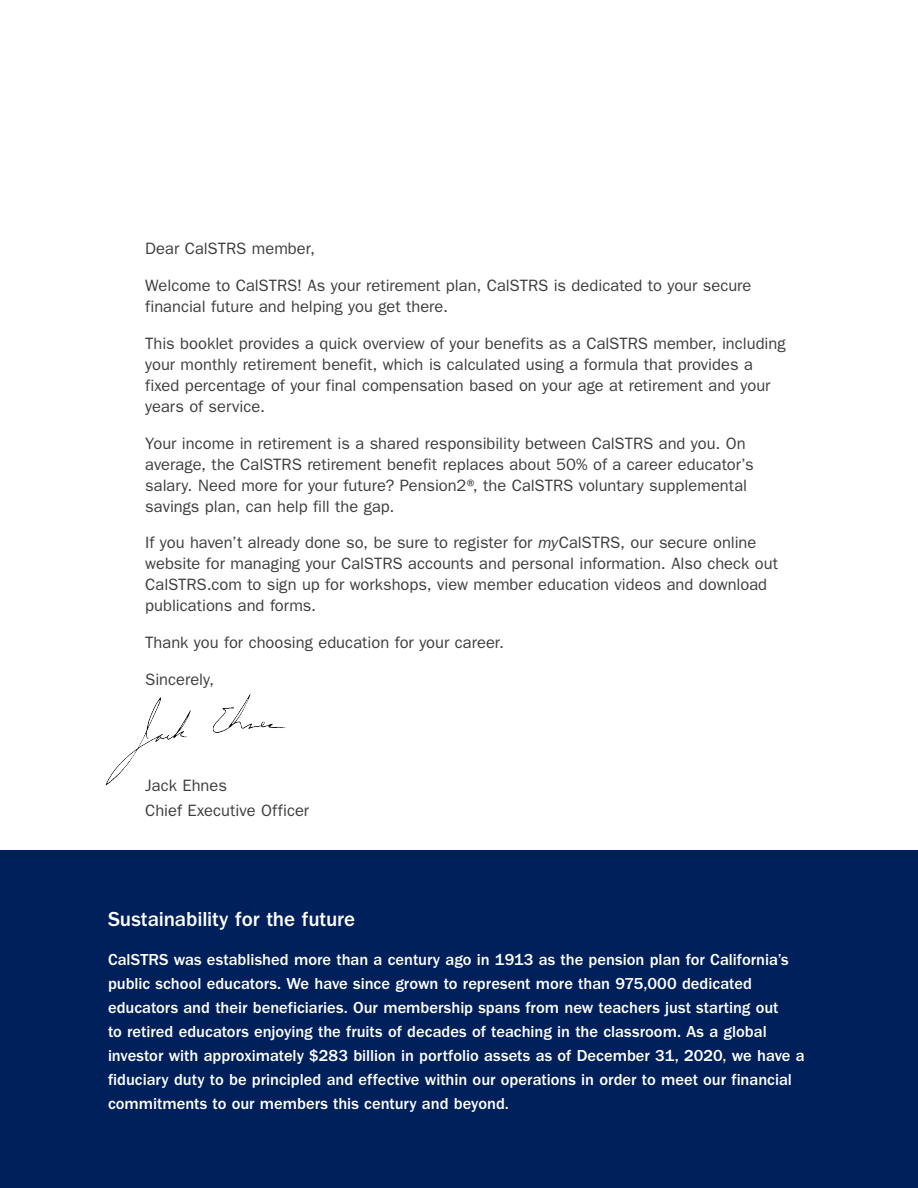
<style>
.page{position:relative;width:918px;height:1188px;background:#fff}
.page>*{position:absolute;margin:0;border:0;box-sizing:border-box;transform-origin:0 0}
.t1{font:500 21px "ITC Franklin Gothic Std";letter-spacing:-.005em;color:#fff}
.t2{font:16.5px/21px "ITC Franklin Gothic Std";color:#3e3e3f}
.Intro{font:500 16.5px/24px "ITC Franklin Gothic Std";color:#fff}
.s1{font-style:italic}
</style>
<div class="page">
<div style="left:0;top:850px;width:918px;height:338px;background:#00205b"></div>
<img style="left:105px;top:694px;width:181px;height:92px">
<p class="t2" style="left:145px;top:238px;width:171px">Dear CalSTRS member,</p>
<p class="t2" style="left:145px;top:275px;width:608px">Welcome to CalSTRS! As your retirement plan, CalSTRS is dedicated to your secure financial future and helping you get there.</p>
<p class="t2" style="left:145px;top:333px;width:642px">This booklet provides a quick overview of your benefits as a CalSTRS member, including your monthly retirement benefit, which is calculated using a formula that provides a fixed percentage of your final compensation based on your age at retirement and your years of service.</p>
<p class="t2" style="left:145px;top:433px;width:610px">Your income in retirement is a shared responsibility between CalSTRS and you. On average, the CalSTRS retirement benefit replaces about 50% of a career educator’s salary. Need more for your future? Pension2®, the CalSTRS voluntary supplemental savings plan, can help fill the gap.</p>
<p class="t2" style="left:145px;top:532px;width:634px">If you haven’t already done so, be sure to register for <span class="s1">my</span>CalSTRS, our secure online website for managing your CalSTRS accounts and personal information. Also check out CalSTRS.com to sign up for workshops, view member education videos and download publications and forms.</p>
<p class="t2" style="left:145px;top:632px;width:360px">Thank you for choosing education for your career.</p>
<p class="t2" style="left:145px;top:669px;width:70px">Sincerely,</p>
<p class="t2" style="left:145px;top:775px;width:83px">Jack Ehnes</p>
<p class="t2" style="left:145px;top:800px;width:166px">Chief Executive Officer</p>
<h2 class="t1" style="left:108px;top:907px;width:249px">Sustainability for the future</h2>
<p class="Intro" style="left:108px;top:948px;width:698px">CalSTRS was established more than a century ago in 1913 as the pension plan for California’s public school educators. We have since grown to represent more than 975,000 dedicated educators and their beneficiaries. Our membership spans from new teachers just starting out<br>to retired educators enjoying the fruits of decades of teaching in the classroom. As a global investor with approximately $283 billion in portfolio assets as of December 31, 2020, we have a fiduciary duty to be principled and effective within our operations in order to meet our financial commitments to our members this century and beyond.</p>
</div>
